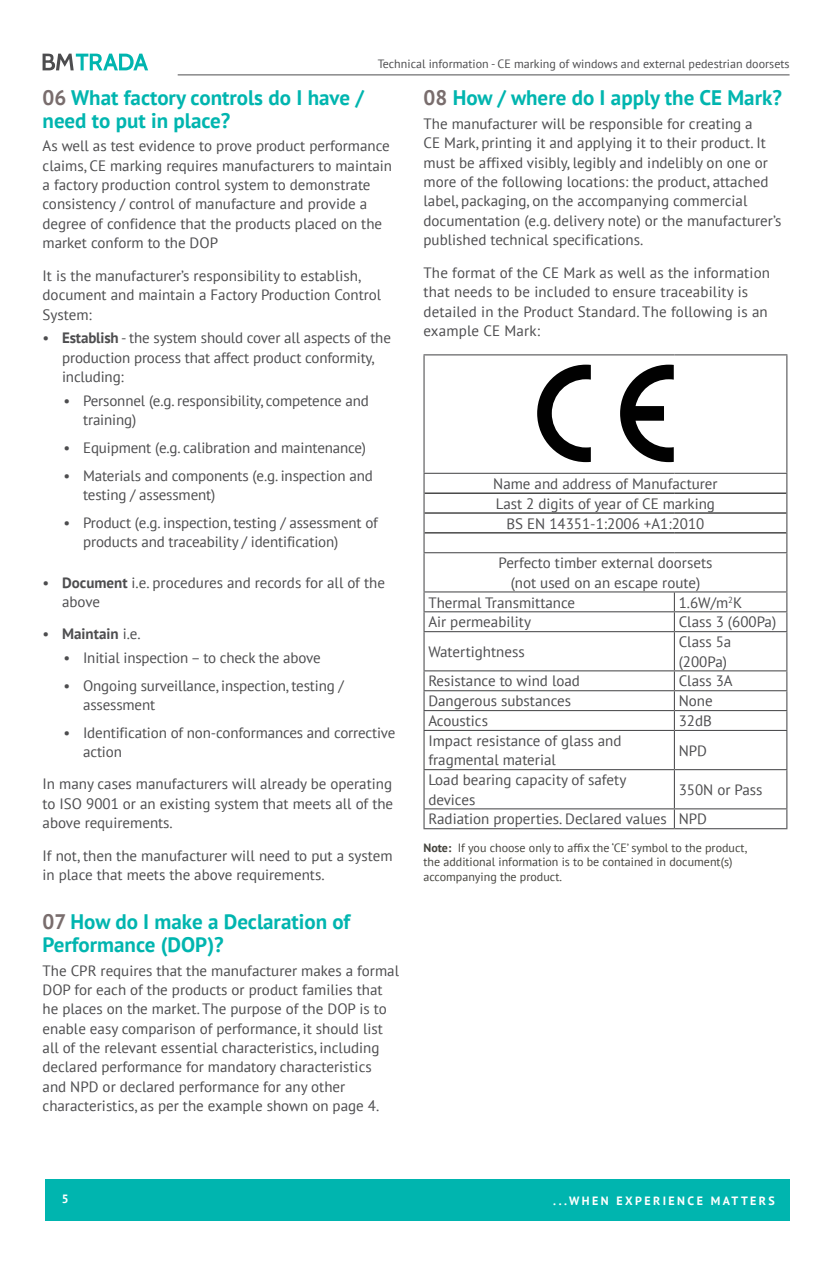
<style>
.page{position:relative;width:830px;height:1263px;background:#fff}
.page>*{position:absolute;margin:0;border:0;box-sizing:border-box;transform-origin:0 0}
.t1{font:700 21px/22.5px "PT Sans";color:#00b5af}
.t2{font:15px/19.4px "PT Sans";color:#4d4d4f}
.t3{font:700 15px "PT Sans";color:#4d4d4f}
.t4{font:12px/14.4px "PT Sans";color:#45443e}
.t5{font:12px "PT Sans";color:#4d4d4f}
.t6{font:700 12px "PT Sans";letter-spacing:.2em;color:#fff}
.s1{color:#796d6d}
.s2{font-weight:700}
.s3{font-weight:400}
</style>
<div class="page">
<div style="left:45px;top:1179px;width:744px;height:41px;background:#00b5af"></div>
<svg style="left:43px;top:54px;width:105px;height:16px"></svg>
<hr style="left:178px;top:75px;width:611px;height:1px;background:#4d4d4f">
<svg style="left:424px;top:474px;width:362px;height:354px"></svg>
<hr style="left:424px;top:493px;width:250px;height:1px;background:#000">
<hr style="left:674px;top:493px;width:112px;height:1px;background:#000">
<hr style="left:424px;top:512px;width:250px;height:1px;background:#000">
<hr style="left:674px;top:512px;width:112px;height:1px;background:#000">
<hr style="left:424px;top:532px;width:250px;height:1px;background:#000">
<hr style="left:674px;top:532px;width:112px;height:1px;background:#000">
<hr style="left:423px;top:354px;width:251px;height:1px;background:#4d4d4f">
<hr style="left:423px;top:355px;width:1px;height:118px;background:#4d4d4f">
<hr style="left:674px;top:354px;width:113px;height:1px;background:#4d4d4f">
<hr style="left:786px;top:355px;width:1px;height:118px;background:#4d4d4f">
<hr style="left:673px;top:731px;width:1px;height:38px;background:#4d4d4f">
<svg style="left:423px;top:809px;width:1px;height:19px"></svg>
<hr style="left:423px;top:828px;width:251px;height:1px;background:#4d4d4f">
<hr style="left:673px;top:770px;width:1px;height:38px;background:#4d4d4f">
<svg style="left:673px;top:809px;width:1px;height:19px"></svg>
<svg style="left:786px;top:809px;width:1px;height:19px"></svg>
<hr style="left:674px;top:828px;width:113px;height:1px;background:#4d4d4f">
<svg style="left:673px;top:592px;width:1px;height:39px"></svg>
<hr style="left:673px;top:632px;width:1px;height:38px;background:#4d4d4f">
<svg style="left:673px;top:671px;width:1px;height:59px"></svg>
<hr style="left:423px;top:731px;width:1px;height:38px;background:#4d4d4f">
<hr style="left:786px;top:731px;width:1px;height:38px;background:#4d4d4f">
<hr style="left:423px;top:730px;width:251px;height:1px;background:#4d4d4f">
<hr style="left:674px;top:730px;width:113px;height:1px;background:#4d4d4f">
<hr style="left:423px;top:769px;width:251px;height:1px;background:#4d4d4f">
<hr style="left:423px;top:770px;width:1px;height:38px;background:#4d4d4f">
<hr style="left:674px;top:769px;width:113px;height:1px;background:#4d4d4f">
<hr style="left:786px;top:770px;width:1px;height:38px;background:#4d4d4f">
<hr style="left:423px;top:808px;width:251px;height:1px;background:#4d4d4f">
<hr style="left:674px;top:808px;width:113px;height:1px;background:#4d4d4f">
<hr style="left:423px;top:710px;width:251px;height:1px;background:#4d4d4f">
<hr style="left:674px;top:710px;width:113px;height:1px;background:#4d4d4f">
<svg style="left:423px;top:671px;width:1px;height:59px"></svg>
<svg style="left:786px;top:671px;width:1px;height:59px"></svg>
<hr style="left:423px;top:690px;width:251px;height:1px;background:#4d4d4f">
<hr style="left:674px;top:690px;width:113px;height:1px;background:#4d4d4f">
<hr style="left:423px;top:632px;width:1px;height:38px;background:#4d4d4f">
<hr style="left:786px;top:632px;width:1px;height:38px;background:#4d4d4f">
<hr style="left:423px;top:670px;width:251px;height:1px;background:#4d4d4f">
<hr style="left:674px;top:670px;width:113px;height:1px;background:#4d4d4f">
<hr style="left:423px;top:631px;width:251px;height:1px;background:#4d4d4f">
<hr style="left:674px;top:631px;width:113px;height:1px;background:#4d4d4f">
<svg style="left:423px;top:592px;width:1px;height:39px"></svg>
<svg style="left:786px;top:592px;width:1px;height:39px"></svg>
<hr style="left:423px;top:611px;width:251px;height:1px;background:#4d4d4f">
<hr style="left:674px;top:611px;width:113px;height:1px;background:#4d4d4f">
<hr style="left:423px;top:553px;width:1px;height:38px;background:#4d4d4f">
<hr style="left:786px;top:553px;width:1px;height:38px;background:#4d4d4f">
<hr style="left:423px;top:591px;width:251px;height:1px;background:#4d4d4f">
<hr style="left:674px;top:591px;width:113px;height:1px;background:#4d4d4f">
<hr style="left:423px;top:473px;width:251px;height:1px;background:#4d4d4f">
<hr style="left:674px;top:473px;width:113px;height:1px;background:#4d4d4f">
<svg style="left:423px;top:474px;width:1px;height:78px"></svg>
<svg style="left:786px;top:474px;width:1px;height:78px"></svg>
<hr style="left:423px;top:552px;width:251px;height:1px;background:#4d4d4f">
<hr style="left:674px;top:552px;width:113px;height:1px;background:#4d4d4f">
<svg style="left:537px;top:365px;width:53px;height:97px"></svg>
<svg style="left:620px;top:365px;width:53px;height:97px"></svg>
<p class="t5" style="left:377px;top:56px;width:413px">Technical information - CE marking of windows and external pedestrian doorsets</p>
<h1 class="t1" style="left:43px;top:86px;width:323px"><span class="s1">06</span> What factory controls do I have / need to put in place?</h1>
<p class="t2" style="left:43px;top:136px;width:351px">As well as test evidence to prove product performance claims, CE marking requires manufacturers to maintain a factory production control system to demonstrate consistency / control of manufacture and provide a degree of confidence that the products placed on the market conform to the DOP</p>
<p class="t2" style="left:43px;top:266px;width:340px">It is the manufacturer’s responsibility to establish, document and maintain a Factory Production Control<br>System:</p>
<p class="t2" style="left:62px;top:328px;width:330px;text-indent:-19px">• <span class="s2">Establish</span> - the system should cover all aspects of the production process that affect product conformity, including:</p>
<p class="t2" style="left:83px;top:390px;width:287px;text-indent:-20px">• Personnel (e.g. responsibility, competence and training)</p>
<p class="t2" style="left:64px;top:437px;width:304px">• Equipment (e.g. calibration and maintenance)</p>
<p class="t2" style="left:83px;top:465px;width:291px;text-indent:-20px">• Materials and components (e.g. inspection and testing / assessment)</p>
<p class="t2" style="left:83px;top:513px;width:296px;text-indent:-20px">• Product (e.g. inspection, testing / assessment of products and traceability / identification)</p>
<p class="t2" style="left:62px;top:573px;width:324px;text-indent:-20px">• <span class="s2">Document</span> i.e. procedures and records for all of the above</p>
<p class="t3" style="left:43px;top:624px;width:100px"><span class="s3">•</span> Maintain <span class="s3">i.e.</span></p>
<p class="t2" style="left:64px;top:648px;width:258px">• Initial inspection – to check the above</p>
<p class="t2" style="left:83px;top:675px;width:262px;text-indent:-20px">• Ongoing surveillance, inspection, testing / assessment</p>
<p class="t2" style="left:83px;top:723px;width:314px;text-indent:-20px">• Identification of non-conformances and corrective action</p>
<p class="t2" style="left:43px;top:774px;width:352px;text-align:justify">In many cases manufacturers will already be operating to ISO 9001 or an existing system that meets all of the above requirements.</p>
<p class="t2" style="left:43px;top:846px;width:351px">If not, then the manufacturer will need to put a system in place that meets the above requirements.</p>
<h1 class="t1" style="left:43px;top:910px;width:309px"><span class="s1">07</span> How do I make a Declaration of<br>Performance (DOP)?</h1>
<p class="t2" style="left:43px;top:960px;width:358px">The CPR requires that the manufacturer makes a formal DOP for each of the products or product families that he places on the market. The purpose of the DOP is to enable easy comparison of performance, it should list all of the relevant essential characteristics, including declared performance for mandatory characteristics and NPD or declared performance for any other characteristics, as per the example shown on page 4.</p>
<h1 class="t1" style="left:423px;top:86px;width:360px"><span class="s1">08</span> How / where do I apply the CE Mark?</h1>
<p class="t2" style="left:423px;top:114px;width:359px">The manufacturer will be responsible for creating a<br>CE Mark, printing it and applying it to their product. It must be affixed visibly, legibly and indelibly on one or more of the following locations: the product, attached label, packaging, on the accompanying commercial documentation (e.g. delivery note) or the manufacturer’s published technical specifications.</p>
<p class="t2" style="left:423px;top:263px;width:348px">The format of the CE Mark as well as the information that needs to be included to ensure traceability is detailed in the Product Standard. The following is an example CE Mark:</p>
<p class="t2" style="left:493px;top:473px;width:226px;line-height:19.8px;text-align:center">Name and address of Manufacturer<br>Last 2 digits of year of CE marking<br>BS EN 14351-1:2006 +A1:2010</p>
<p class="t2" style="left:498px;top:553px;width:215px">Perfecto timber external doorsets</p>
<p class="t2" style="left:510px;top:572px;width:191px">(not used on an escape route)</p>
<p class="t2" style="left:428px;top:592px;width:148px">Thermal Transmittance</p>
<p class="t2" style="left:678px;top:592px;width:65px">1.6W/m<sup>2</sup>K</p>
<p class="t2" style="left:428px;top:612px;width:104px">Air permeability</p>
<p class="t2" style="left:678px;top:612px;width:99px">Class 3 (600Pa)</p>
<p class="t2" style="left:428px;top:642px;width:98px">Watertightness</p>
<p class="t2" style="left:678px;top:632px;width:54px">Class 5a (200Pa)</p>
<p class="t2" style="left:428px;top:671px;width:153px">Resistance to wind load</p>
<p class="t2" style="left:678px;top:671px;width:55px">Class 3A</p>
<p class="t2" style="left:428px;top:691px;width:144px">Dangerous substances</p>
<p class="t2" style="left:678px;top:691px;width:35px">None</p>
<p class="t2" style="left:428px;top:711px;width:61px">Acoustics</p>
<p class="t2" style="left:678px;top:711px;width:35px">32dB</p>
<p class="t2" style="left:428px;top:731px;width:194px">Impact resistance of glass and fragmental material</p>
<p class="t2" style="left:678px;top:740px;width:30px">NPD</p>
<p class="t2" style="left:428px;top:770px;width:199px">Load bearing capacity of safety devices</p>
<p class="t2" style="left:428px;top:774px;width:335px;line-height:29.5px;text-indent:250px">350N or Pass<br>Radiation properties. Declared values NPD</p>
<p class="t4" style="left:423px;top:840px;width:325px"><span class="s2">Note:</span> If you choose only to affix the ‘CE’ symbol to the product, the additional information is to be contained in document(s) accompanying the product.</p>
<p class="t6" style="left:62px;top:1191px;width:8px">5</p>
<p class="t6" style="left:553px;top:1193px;width:223px">...WHEN EXPERIENCE MATTERS</p>
</div>
